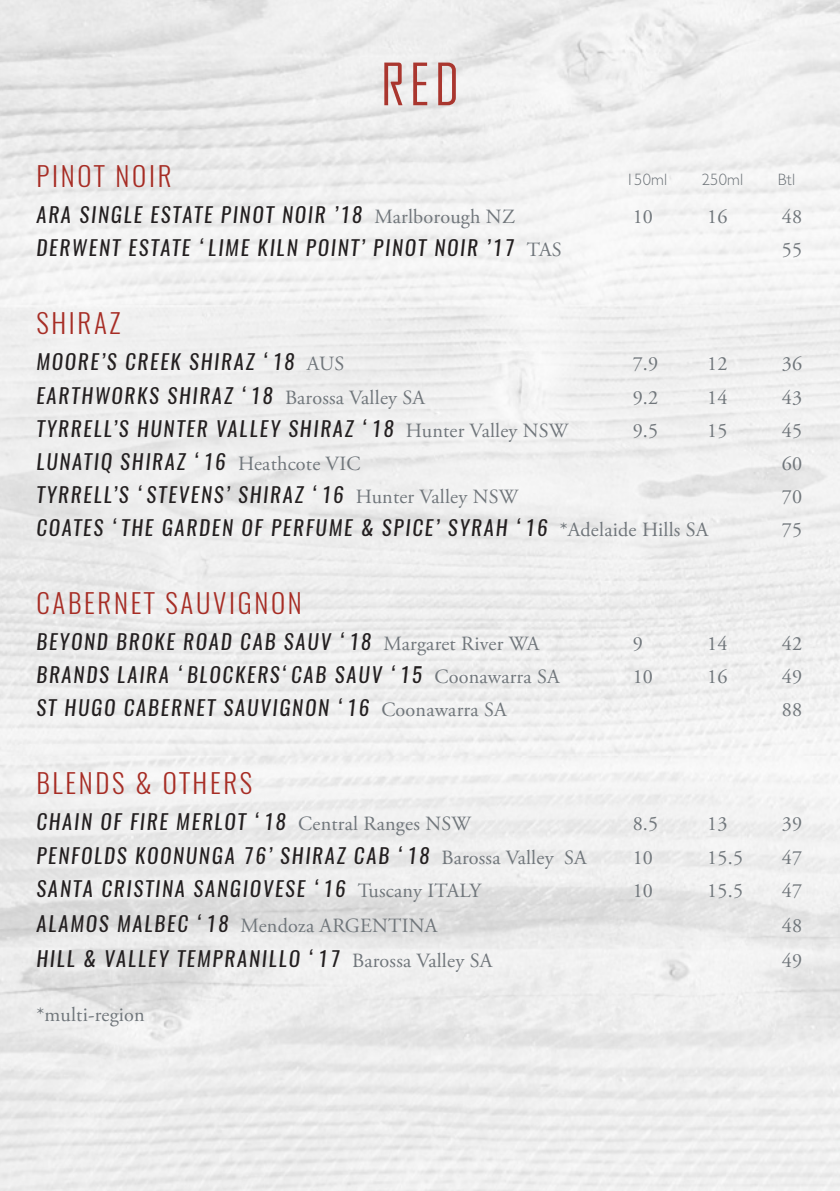
<style>
.page{position:relative;width:840px;height:1191px;background:#fff}
.page>*{position:absolute;margin:0;border:0;box-sizing:border-box;transform-origin:0 0}
.t1{font:55.8px "Agency FB";color:#a72d25}
.t2{font:300 26.8px "Oswald";letter-spacing:.1em;color:#a72d25}
.t3{font:italic 20.6px "Oswald";letter-spacing:.09em;color:#231f20}
.t4{font:20.2px "Adobe Garamond Pro";letter-spacing:.01em;color:#70767b}
.t5{font:300 16.6px "Gill Sans MT Pro";letter-spacing:.01em;color:#70767b}
.s1{font-family:"Adobe Garamond Pro";font-style:normal;font-size:20.2px;color:#70767b}
.s2{font-family:"Oswald";font-style:italic;font-size:20.6px;color:#231f20}
</style>
<div class="page">
<h1 class="t1" style="left:380px;top:50px;width:80px">RED</h1>
<p class="t2" style="left:36px;top:158px;width:136px">PINOT NOIR</p>
<p class="t3" style="left:36px;top:200px;width:480px">ARA SINGLE ESTATE PINOT NOIR ’18 <span class="s1">Marlborough NZ</span></p>
<p class="t4" style="left:632px;top:205px;width:22px">10</p>
<p class="t4" style="left:706px;top:205px;width:22px">16</p>
<p class="t4" style="left:781px;top:205px;width:22px">48</p>
<p class="t3" style="left:36px;top:234px;width:526px">DERWENT ESTATE ‘LIME KILN POINT’ PINOT NOIR ’17 <span class="s1">TAS</span></p>
<p class="t4" style="left:781px;top:238px;width:22px">55</p>
<p class="t5" style="left:625px;top:169px;width:43px">150ml</p>
<p class="t5" style="left:701px;top:169px;width:43px">250ml</p>
<p class="t5" style="left:777px;top:169px;width:19px">Btl</p>
<p class="t2" style="left:36px;top:305px;width:86px">SHIRAZ</p>
<p class="t3" style="left:36px;top:348px;width:309px">MOORE’S CREEK SHIRAZ ‘18 <span class="s1">AUS</span></p>
<p class="t4" style="left:632px;top:352px;width:27px">7.9</p>
<p class="t4" style="left:706px;top:352px;width:22px">12</p>
<p class="t4" style="left:781px;top:352px;width:22px">36</p>
<p class="t3" style="left:36px;top:381px;width:390px">EARTHWORKS SHIRAZ ‘18 <span class="s1">Barossa Valley SA</span></p>
<p class="t4" style="left:632px;top:385px;width:27px">9.2</p>
<p class="t4" style="left:706px;top:385px;width:22px">14</p>
<p class="t4" style="left:781px;top:385px;width:22px">43</p>
<p class="t3" style="left:36px;top:414px;width:533px">TYRRELL’S HUNTER VALLEY SHIRAZ ‘18 <span class="s1">Hunter Valley NSW</span></p>
<p class="t4" style="left:632px;top:418px;width:27px">9.5</p>
<p class="t4" style="left:706px;top:418px;width:22px">15</p>
<p class="t4" style="left:781px;top:418px;width:22px">45</p>
<p class="t3" style="left:36px;top:447px;width:325px">LUNATIQ SHIRAZ ‘16 <span class="s1">Heathcote VIC</span></p>
<p class="t4" style="left:781px;top:451px;width:22px">60</p>
<p class="t3" style="left:36px;top:480px;width:483px">TYRRELL’S ‘STEVENS’ SHIRAZ ‘16 <span class="s1">Hunter Valley NSW</span></p>
<p class="t4" style="left:781px;top:484px;width:22px">70</p>
<p class="t3" style="left:36px;top:513px;width:673px">COATES ‘THE GARDEN OF PERFUME &amp; SPICE’ SYRAH ‘16 <span class="s1">*Adelaide Hills SA</span></p>
<p class="t4" style="left:781px;top:517px;width:22px">75</p>
<p class="t2" style="left:36px;top:585px;width:267px">CABERNET SAUVIGNON</p>
<p class="t3" style="left:36px;top:627px;width:504px">BEYOND BROKE ROAD CAB SAUV ‘18 <span class="s1">Margaret River WA</span></p>
<p class="t4" style="left:632px;top:631px;width:12px">9</p>
<p class="t4" style="left:706px;top:631px;width:22px">14</p>
<p class="t4" style="left:781px;top:631px;width:22px">42</p>
<p class="t3" style="left:36px;top:660px;width:524px">BRANDS LAIRA ‘BLOCKERS‘CAB SAUV ‘15 <span class="s1">Coonawarra SA</span></p>
<p class="t4" style="left:632px;top:664px;width:22px">10</p>
<p class="t4" style="left:706px;top:664px;width:22px">16</p>
<p class="t4" style="left:781px;top:664px;width:22px">49</p>
<p class="t3" style="left:36px;top:693px;width:471px">ST HUGO CABERNET SAUVIGNON ‘16 <span class="s1">Coonawarra SA</span></p>
<p class="t4" style="left:781px;top:698px;width:22px">88</p>
<p class="t2" style="left:36px;top:765px;width:217px">BLENDS &amp; OTHERS</p>
<p class="t3" style="left:36px;top:808px;width:435px">CHAIN OF FIRE MERLOT ‘18 <span class="s1">Central Ranges NSW</span></p>
<p class="t4" style="left:632px;top:812px;width:27px">8.5</p>
<p class="t4" style="left:706px;top:812px;width:22px">13</p>
<p class="t4" style="left:781px;top:812px;width:22px">39</p>
<p class="t3" style="left:36px;top:841px;width:551px">PENFOLDS KOONUNGA 76’ SHIRAZ CAB ‘18 <span class="s1">Barossa Valley SA</span></p>
<p class="t4" style="left:632px;top:845px;width:22px">10</p>
<p class="t4" style="left:706px;top:845px;width:37px">15.5</p>
<p class="t4" style="left:781px;top:845px;width:22px">47</p>
<p class="t3" style="left:36px;top:874px;width:446px">SANTA CRISTINA SANGIOVESE ‘16 <span class="s1">Tuscany ITALY</span></p>
<p class="t4" style="left:632px;top:878px;width:22px">10</p>
<p class="t4" style="left:706px;top:878px;width:37px">15.5</p>
<p class="t4" style="left:781px;top:878px;width:22px">47</p>
<p class="t4" style="left:36px;top:913px;width:402px"><span class="s2">ALAMOS MALBEC ‘18</span> Mendoza ARGENTINA</p>
<p class="t4" style="left:781px;top:913px;width:22px">48</p>
<p class="t3" style="left:36px;top:944px;width:457px">HILL &amp; VALLEY TEMPRANILLO ‘17 <span class="s1">Barossa Valley SA</span></p>
<p class="t4" style="left:781px;top:948px;width:22px">49</p>
<p class="t4" style="left:36px;top:1002px;width:110px">*multi-region</p>
</div>
